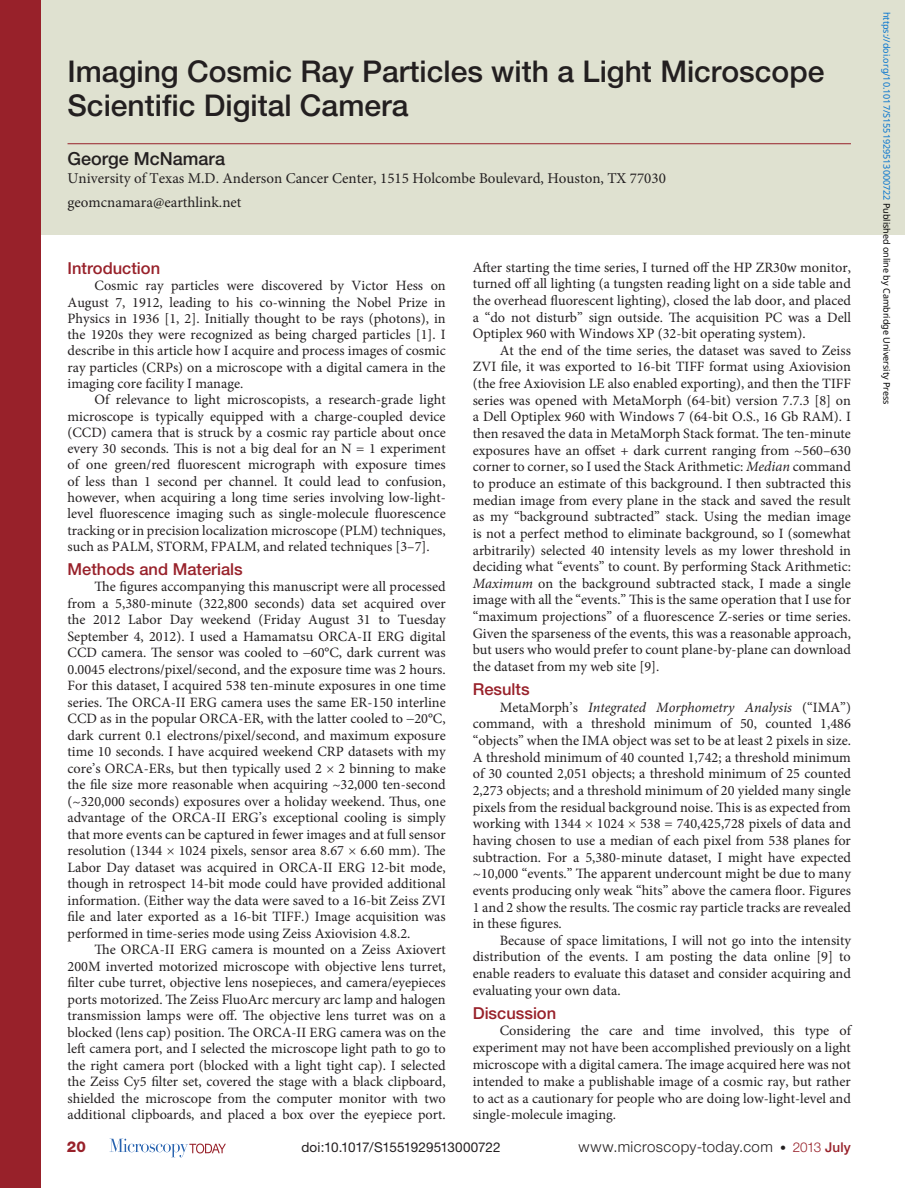
<style>
.page{position:relative;width:905px;height:1188px;background:#fff}
.page>*{position:absolute;margin:0;border:0;box-sizing:border-box;transform-origin:0 0}
.t1{font:500 30px/34.5px "Helvetica Neue";color:#231f20}
.t2{font:500 18px "Helvetica Neue";color:#231f20}
.t3{font:500 16.5px "Helvetica Neue";color:#98212a}
.t4{font:15px/24px "Minion Pro";color:#231f20}
.t5{font:300 15px "Helvetica Neue";letter-spacing:.03em;color:#231f20}
.t6{font:800 15px "Helvetica Neue";color:#98212a}
.t7{font:14.25px/16.6px "Minion Pro";color:#231f20;text-align:justify}
.t8{font:13.5px "Helvetica Neue";letter-spacing:-.015em;color:#231f20}
.t9{font:9px "Noto Sans";color:#0172cf}
.s1{font-style:italic}
.s2{font-size:12px}
.s3{font-size:13.5px;color:#98212a}
.s4{font-weight:500;font-size:13.5px;color:#98212a}
.s5{color:#000}
</style>
<div class="page">
<svg style="left:110px;top:1139px;width:116px;height:18px"></svg>
<div style="left:11px;top:0;width:893px;height:234px;background:#dfe1d0"></div>
<div style="left:0;top:0;width:40px;height:1188px;background:#98212a"></div>
<hr style="left:68px;top:143px;width:782px;height:1px;background:#98212a">
<h1 class="t1" style="left:68px;top:54px;width:758px">Imaging Cosmic Ray Particles with a Light Microscope<br>Scientific Digital Camera</h1>
<p class="t2" style="left:68px;top:148px;width:159px">George McNamara</p>
<p class="t4" style="left:68px;top:166px;width:600px">University of Texas M.D. Anderson Cancer Center, 1515 Holcombe Boulevard, Houston, TX 77030 geomcnamara@earthlink.net</p>
<p class="t3" style="left:68px;top:258px;width:94px">Introduction</p>
<p class="t7" style="left:67px;top:278px;width:380px;text-indent:27px">Cosmic ray particles were discovered by Victor Hess on August 7, 1912, leading to his co-winning the Nobel Prize in Physics in 1936 [1, 2]. Initially thought to be rays (photons), in the 1920s they were recognized as being charged particles [1]. I describe in this article how I acquire and process images of cosmic ray particles (CRPs) on a microscope with a digital camera in the imaging core facility I manage.</p>
<p class="t7" style="left:67px;top:392px;width:380px;text-indent:27px">Of relevance to light microscopists, a research-grade light microscope is typically equipped with a charge-coupled device (CCD) camera that is struck by a cosmic ray particle about once every 30 seconds. This is not a big deal for an N = 1 experiment of one green/red fluorescent micrograph with exposure times of less than 1 second per channel. It could lead to confusion, however, when acquiring a long time series involving low-light&shy;level fluorescence imaging such as single-molecule fluorescence tracking or in precision localization microscope (PLM) techniques, such as PALM, STORM, FPALM, and related techniques [3–7].</p>
<p class="t3" style="left:68px;top:559px;width:177px">Methods and Materials</p>
<p class="t7" style="left:67px;top:579px;width:380px;text-indent:27px">The figures accompanying this manuscript were all processed from a 5,380-minute (322,800 seconds) data set acquired over the 2012 Labor Day weekend (Friday August 31 to Tuesday September 4, 2012). I used a Hamamatsu ORCA-II ERG digital CCD camera. The sensor was cooled to −60°C, dark current was 0.0045 electrons/pixel/second, and the exposure time was 2 hours.<br>For this dataset, I acquired 538 ten-minute exposures in one time series. The ORCA-II ERG camera uses the same ER-150 interline CCD as in the popular ORCA-ER, with the latter cooled to −20°C, dark current 0.1 electrons/pixel/second, and maximum exposure time 10 seconds. I have acquired weekend CRP datasets with my core’s ORCA-ERs, but then typically used 2 2 binning to make the file size more reasonable when acquiring ~32,000 ten-second (~320,000 seconds) exposures over a holiday weekend. Thus, one advantage of the ORCA-II ERG’s exceptional cooling is simply that more events can be captured in fewer images and at full sensor resolution (1344 1024 pixels, sensor area 8.67 6.60 mm). The Labor Day dataset was acquired in ORCA-II ERG 12-bit mode, though in retrospect 14-bit mode could have provided additional information. (Either way the data were saved to a 16-bit Zeiss ZVI file and later exported as a 16-bit TIFF.) Image acquisition was performed in time-series mode using Zeiss Axiovision 4.8.2.</p>
<p class="t7" style="left:67px;top:942px;width:380px;text-indent:27px">The ORCA-II ERG camera is mounted on a Zeiss Axiovert 200M inverted motorized microscope with objective lens turret, filter cube turret, objective lens nosepieces, and camera/eyepieces ports motorized. The Zeiss FluoArc mercury arc lamp and halogen transmission lamps were off. The objective lens turret was on a blocked (lens cap) position. The ORCA-II ERG camera was on the left camera port, and I selected the microscope light path to go to the right camera port (blocked with a light tight cap). I selected the Zeiss Cy5 filter set, covered the stage with a black clipboard, shielded the microscope from the computer monitor with two additional clipboards, and placed a box over the eyepiece port.</p>
<p class="t7" style="left:472px;top:259px;width:380px">After starting the time series, I turned off the HP ZR30w monitor, turned off all lighting (a tungsten reading light on a side table and the overhead fluorescent lighting), closed the lab door, and placed a “do not disturb” sign outside. The acquisition PC was a Dell Optiplex 960 with Windows XP (32-bit operating system).</p>
<p class="t7" style="left:472px;top:342px;width:380px;text-indent:27px">At the end of the time series, the dataset was saved to Zeiss ZVI file, it was exported to 16-bit TIFF format using Axiovision (the free Axiovision LE also enabled exporting), and then the TIFF series was opened with MetaMorph (64-bit) version 7.7.3 [8] on a Dell Optiplex 960 with Windows 7 (64-bit O.S., 16 Gb RAM). I then resaved the data in MetaMorph Stack format. The ten-minute exposures have an offset + dark current ranging from ~560–630 corner to corner, so I used the Stack Arithmetic: <span class="s1">Median</span> command to produce an estimate of this background. I then subtracted this median image from every plane in the stack and saved the result as my “background subtracted” stack. Using the median image is not a perfect method to eliminate background, so I (somewhat arbitrarily) selected 40 intensity levels as my lower threshold in deciding what “events” to count. By performing Stack Arithmetic:<br><span class="s1">Maximum</span> on the background subtracted stack, I made a single image with all the “events.” This is the same operation that I use for “maximum projections” of a fluorescence Z-series or time series.<br>Given the sparseness of the events, this was a reasonable approach, but users who would prefer to count plane-by-plane can download the dataset from my web site [9].</p>
<p class="t3" style="left:473px;top:679px;width:58px">Results</p>
<p class="t7" style="left:472px;top:699px;width:380px;text-indent:27px">MetaMorph’s <span class="s1">Integrated Morphometry Analysis</span> (“IMA”) command, with a threshold minimum of 50, counted 1,486 “objects” when the IMA object was set to be at least 2 pixels in size.<br>A threshold minimum of 40 counted 1,742; a threshold minimum of 30 counted 2,051 objects; a threshold minimum of 25 counted 2,273 objects; and a threshold minimum of 20 yielded many single pixels from the residual background noise. This is as expected from working with 1344 1024 538 = 740,425,728 pixels of data and having chosen to use a median of each pixel from 538 planes for subtraction. For a 5,380-minute dataset, I might have expected ~10,000 “events.” The apparent undercount might be due to many events producing only weak “hits” above the camera floor. Figures 1 and 2 show the results. The cosmic ray particle tracks are revealed in these figures.</p>
<p class="t7" style="left:472px;top:932px;width:380px;text-indent:27px">Because of space limitations, I will not go into the intensity distribution of the events. I am posting the data online [9] to enable readers to evaluate this dataset and consider acquiring and evaluating your own data.</p>
<p class="t3" style="left:473px;top:1003px;width:85px">Discussion</p>
<p class="t7" style="left:472px;top:1023px;width:380px;text-indent:27px">Considering the care and time involved, this type of experiment may not have been accomplished previously on a light microscope with a digital camera. The image acquired here was not intended to make a publishable image of a cosmic ray, but rather to act as a cautionary for people who are doing low-light-level and single-molecule imaging.</p>
<p class="t6" style="left:67px;top:1138px;width:21px">20</p>
<p class="t8" style="left:301px;top:1139px;width:201px">doi:10.1017/S1551929513000722</p>
<p class="t5" style="left:578px;top:1137px;width:274px">www.microscopy-today.com <span class="s2">•</span> <span class="s3">2013</span> <span class="s4">July</span></p>
<p class="t9" style="left:893px;top:12px;width:394px;rotate:90deg">https://doi.org/10.1017/S1551929513000722 <span class="s5">Published online by Cambridge University Press</span></p>
</div>
